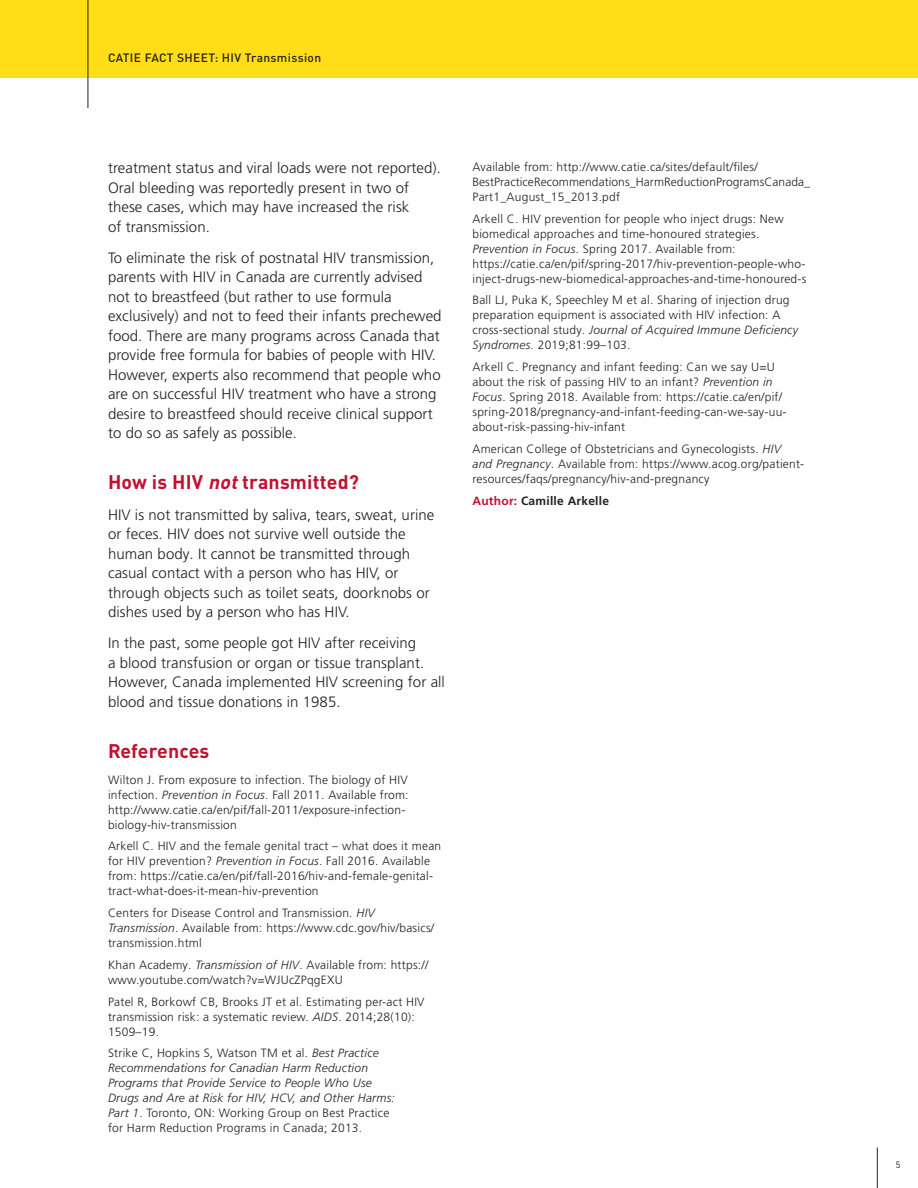
<style>
.page{position:relative;width:918px;height:1188px;background:#fff}
.page>*{position:absolute;margin:0;border:0;box-sizing:border-box;transform-origin:0 0}
.t1{font:700 19.5px "DINOT";letter-spacing:.01em;color:#c3102f}
.t2{font:300 15px/19.5px "Frutiger LT Pro";letter-spacing:.005em;color:#231f20}
.t3{font:300 12px/15px "Frutiger LT Pro";letter-spacing:.02em;color:#231f20}
.t4{font:italic 300 12px/15px "Frutiger LT Pro";letter-spacing:.02em;color:#231f20}
.t5{font:500 12px "DINOT";letter-spacing:.03em;color:#231f20}
.t6{font:700 12px "Frutiger LT Pro";letter-spacing:.02em;color:#231f20}
.t7{font:9px "DINOT";color:#231f20}
.s1{font-style:italic}
.s2{font-style:normal}
.s3{color:#c3102f}
</style>
<div class="page">
<hr style="left:877px;top:1148px;width:1px;height:40px;background:#231f20">
<div style="left:0;top:0;width:918px;height:78px;background:#ffdd17"></div>
<hr style="left:88px;top:0;width:1px;height:108px;background:#231f20">
<p class="t5" style="left:108px;top:50px;width:215px">CATIE FACT SHEET: HIV Transmission</p>
<p class="t2" style="left:108px;top:158px;width:335px">treatment status and viral loads were not reported).<br>Oral bleeding was reportedly present in two of these cases, which may have increased the risk<br>of transmission.</p>
<p class="t2" style="left:108px;top:248px;width:335px">To eliminate the risk of postnatal HIV transmission, parents with HIV in Canada are currently advised not to breastfeed (but rather to use formula exclusively) and not to feed their infants prechewed food. There are many programs across Canada that provide free formula for babies of people with HIV.<br>However, experts also recommend that people who are on successful HIV treatment who have a strong desire to breastfeed should receive clinical support to do so as safely as possible.</p>
<h1 class="t1" style="left:108px;top:467px;width:253px">How is HIV <span class="s1">not</span>transmitted?</h1>
<p class="t2" style="left:108px;top:505px;width:328px">HIV is not transmitted by saliva, tears, sweat, urine or feces. HIV does not survive well outside the human body. It cannot be transmitted through casual contact with a person who has HIV, or through objects such as toilet seats, doorknobs or dishes used by a person who has HIV.</p>
<p class="t2" style="left:108px;top:633px;width:338px">In the past, some people got HIV after receiving<br>a blood transfusion or organ or tissue transplant.<br>However, Canada implemented HIV screening for all blood and tissue donations in 1985.</p>
<h1 class="t1" style="left:108px;top:735px;width:103px">References</h1>
<p class="t3" style="left:108px;top:772px;width:302px">Wilton J. From exposure to infection. The biology of HIV infection. <span class="s1">Prevention in Focus</span>. Fall 2011. Available from: http://www.catie.ca/en/pif/fall-2011/exposure-infection&shy;biology-hiv-transmission</p>
<p class="t3" style="left:108px;top:839px;width:335px">Arkell C. HIV and the female genital tract – what does it mean for HIV prevention? <span class="s1">Prevention in Focus</span>. Fall 2016. Available from: https://catie.ca/en/pif/fall-2016/hiv-and-female-genital&shy;tract-what-does-it-mean-hiv-prevention</p>
<p class="t3" style="left:108px;top:906px;width:328px">Centers for Disease Control and Transmission. <span class="s1">HIV<br>Transmission</span>. Available from: https://www.cdc.gov/hiv/basics/ transmission.html</p>
<p class="t3" style="left:108px;top:957px;width:322px">Khan Academy. <span class="s1">Transmission of HIV</span>. Available from: https:// www.youtube.com/watch?v=WJUcZPqgEXU</p>
<p class="t3" style="left:108px;top:994px;width:318px">Patel R, Borkowf CB, Brooks JT et al. Estimating per-act HIV transmission risk: a systematic review. <span class="s1">AIDS</span>. 2014;28(10):<br>1509–19.</p>
<p class="t4" style="left:108px;top:1046px;width:288px"><span class="s2">Strike C, Hopkins S, Watson TM et al.</span> Best Practice Recommendations for Canadian Harm Reduction Programs that Provide Service to People Who Use Drugs and Are at Risk for HIV, HCV, and Other Harms:<br>Part 1<span class="s2">. Toronto, ON: Working Group on Best Practice for Harm Reduction Programs in Canada; 2013.</span></p>
<p class="t3" style="left:472px;top:159px;width:339px">Available from: http://www.catie.ca/sites/default/files/<br>BestPracticeRecommendations_HarmReductionProgramsCanada_<br>Part1_August_15_2013.pdf</p>
<p class="t3" style="left:472px;top:211px;width:335px">Arkell C. HIV prevention for people who inject drugs: New biomedical approaches and time-honoured strategies.<br><span class="s1">Prevention in Focus</span>. Spring 2017. Available from: https://catie.ca/en/pif/spring-2017/hiv-prevention-people-who&shy;inject-drugs-new-biomedical-approaches-and-time-honoured-s</p>
<p class="t3" style="left:472px;top:293px;width:327px">Ball LJ, Puka K, Speechley M et al. Sharing of injection drug preparation equipment is associated with HIV infection: A cross-sectional study. <span class="s1">Journal of Acquired Immune Deficiency Syndromes</span>. 2019;81:99–103.</p>
<p class="t3" style="left:472px;top:360px;width:316px">Arkell C. Pregnancy and infant feeding: Can we say U=U about the risk of passing HIV to an infant? <span class="s1">Prevention in Focus</span>. Spring 2018. Available from: https://catie.ca/en/pif/ spring-2018/pregnancy-and-infant-feeding-can-we-say-uu&shy;about-risk-passing-hiv-infant</p>
<p class="t3" style="left:472px;top:441px;width:333px">American College of Obstetricians and Gynecologists. <span class="s1">HIV<br>and Pregnancy</span>. Available from: https://www.acog.org/patient&shy;resources/faqs/pregnancy/hiv-and-pregnancy</p>
<p class="t6" style="left:472px;top:493px;width:138px"><span class="s3">Author:</span> Camille Arkelle</p>
<p class="t7" style="left:896px;top:1158px;width:6px">5</p>
</div>
